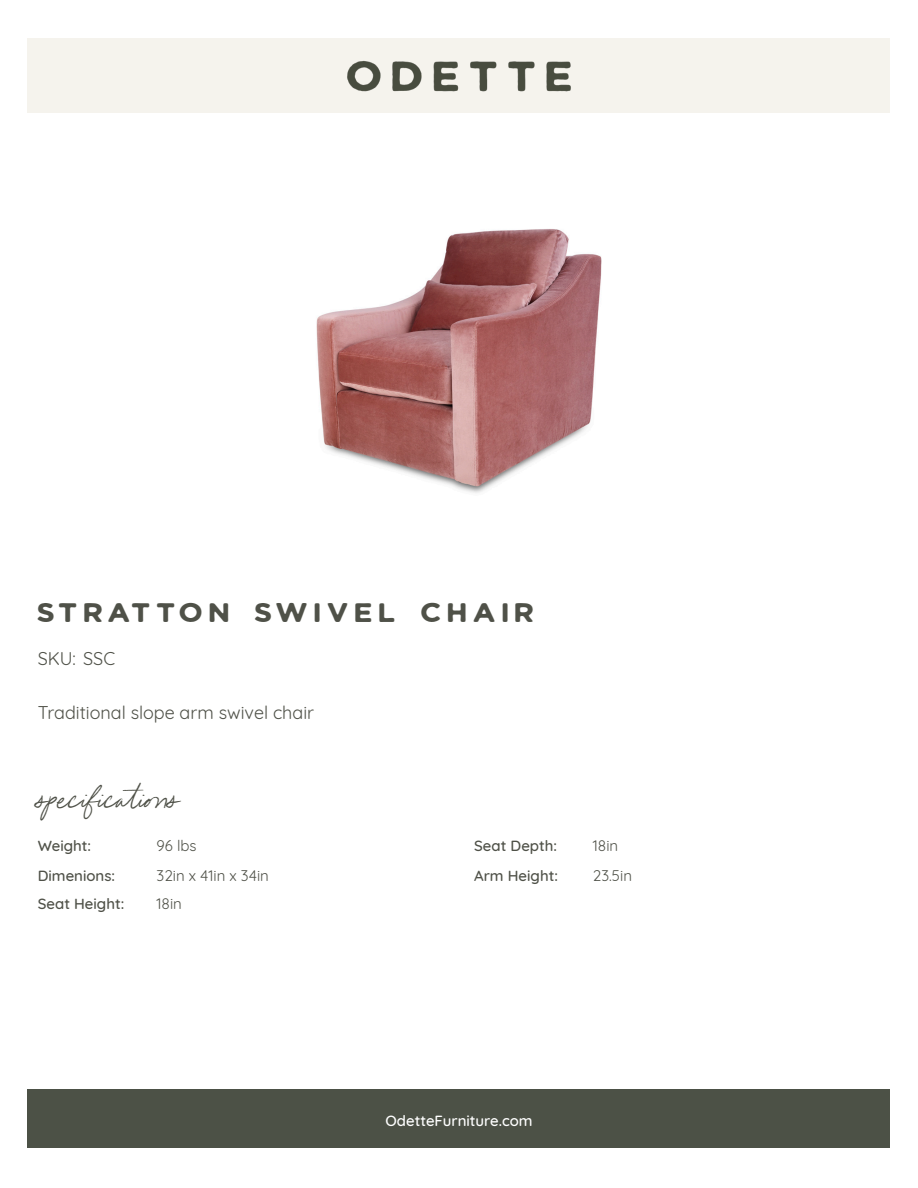
<style>
.page{position:relative;width:918px;height:1188px;background:#fff}
.page>*{position:absolute;margin:0;border:0;box-sizing:border-box;transform-origin:0 0}
.t1{font:33px "Wild Oaklands";color:#4f5148}
.t2{font:27px "Eagle Sight";color:#4f5148}
.t3{font:18px "Quicksand";color:#4f5148}
.t4{font:500 15px "Quicksand";color:#4f5148}
.t5{font:15px "Quicksand";color:#4f5148}
.t6{font:500 15px "Quicksand";color:#fff}
</style>
<div class="page">
<div style="left:28px;top:39px;width:862px;height:74px;background:#f5f3ed"></div>
<div style="left:28px;top:1089px;width:862px;height:59px;background:#4c5146"></div>
<img style="left:316px;top:229px;width:286px;height:264px">
<img style="left:347px;top:60px;width:224px;height:32px">
<p class="t2" style="left:38px;top:598px;width:505px">STRATTON SWIVEL CHAIR</p>
<p class="t3" style="left:38px;top:645px;width:79px">SKU: SSC</p>
<p class="t3" style="left:38px;top:699px;width:278px">Traditional slope arm swivel chair</p>
<p class="t1" style="left:38px;top:773px;width:143px">specifications</p>
<p class="t4" style="left:38px;top:833px;width:55px">Weight:</p>
<p class="t4" style="left:38px;top:864px;width:79px">Dimenions:</p>
<p class="t4" style="left:38px;top:892px;width:88px">Seat Height:</p>
<p class="t5" style="left:157px;top:834px;width:41px">96 lbs</p>
<p class="t5" style="left:157px;top:864px;width:114px">32in x 41in x 34in</p>
<p class="t5" style="left:157px;top:892px;width:27px">18in</p>
<p class="t4" style="left:474px;top:833px;width:84px">Seat Depth:</p>
<p class="t4" style="left:474px;top:864px;width:85px">Arm Height:</p>
<p class="t5" style="left:593px;top:834px;width:27px">18in</p>
<p class="t5" style="left:593px;top:864px;width:41px">23.5in</p>
<p class="t6" style="left:385px;top:1108px;width:149px">OdetteFurniture.com</p>
</div>
